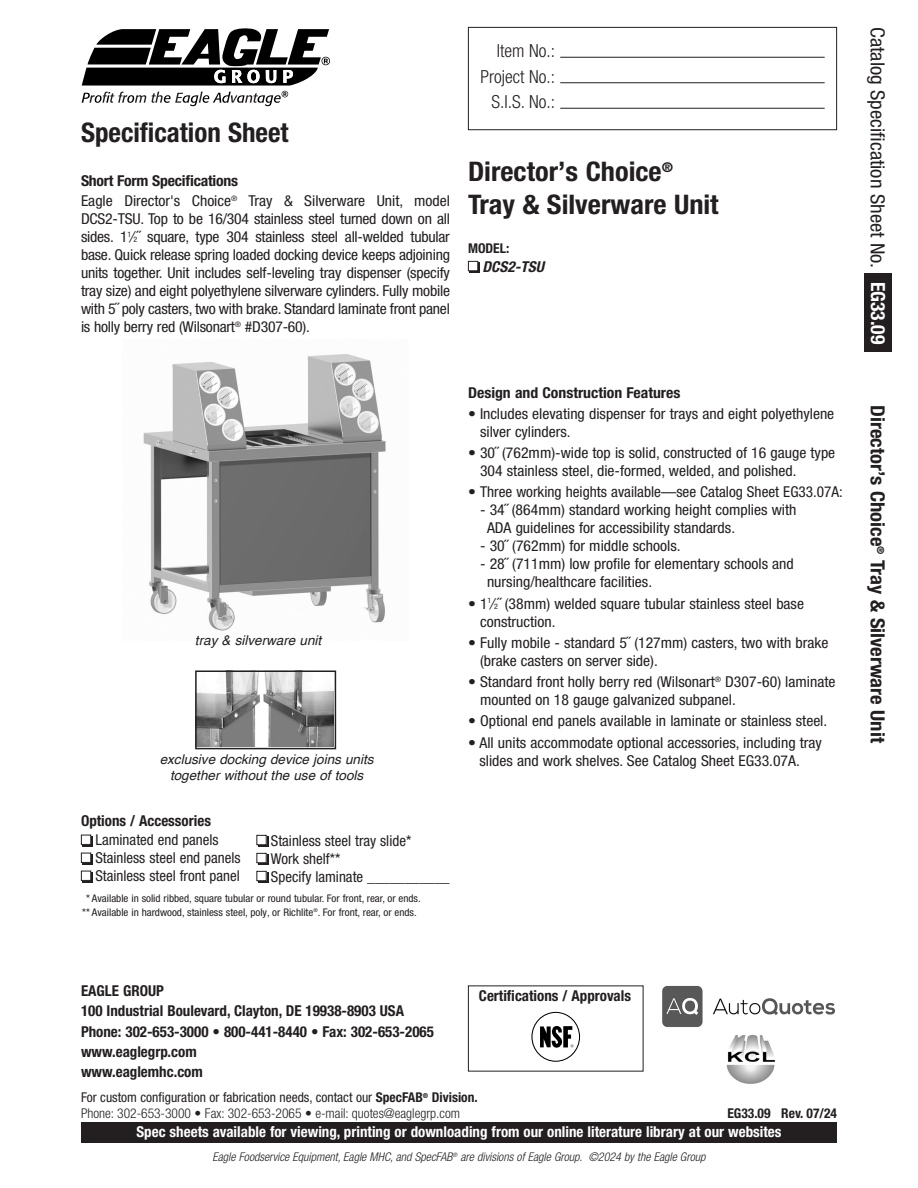
<style>
.page{position:relative;width:918px;height:1188px;background:#fff}
.page>*{position:absolute;margin:0;border:0;box-sizing:border-box;transform-origin:0 0}
.t1{font:700 condensed 27px/32.4px "Helvetica Neue LT Pro";color:#231f20;scale:1.05 1}
.t2{font:700 condensed 27px "Helvetica Neue LT Pro";color:#231f20}
.t3{font:700 condensed 19.5px "Helvetica Neue LT Pro";color:#231f20;scale:1.06 1}
.t4{font:condensed 19.5px "Helvetica Neue LT Pro";color:#231f20;scale:1.06 1}
.t5{font:700 condensed 19.5px "Helvetica Neue LT Pro";color:#fff}
.t6{font:300 condensed 18px "Helvetica Neue LT Pro";color:#231f20}
.body_copy{font:condensed 15px/18px "Helvetica Neue LT Pro";color:#231f20;scale:1.05 1}
.t7{font:700 condensed 15px "Helvetica Neue LT Pro";color:#231f20}
.body_copy-2{font:condensed 15px/18px "Helvetica Neue LT Pro";color:#231f20}
.t8{font:700 condensed 15px "Helvetica Neue LT Pro";color:#fff}
.t9{font:700 condensed 15px "Helvetica Neue LT Pro";color:#231f20;scale:1.05 1}
.body_copy-3{font:italic 700 condensed 15px "Helvetica Neue LT Pro";color:#231f20}
.cutlines{font:italic 13.5px/16.2px "Helvetica";color:#231f20;text-align:center}
.t10{font:condensed 13.5px "Helvetica Neue LT Pro";color:#231f20}
.t11{font:300 condensed 13.5px "Helvetica Neue LT Pro";color:#231f20}
.body_copy-4{font:700 condensed 13.5px "Helvetica Neue LT Pro";color:#231f20}
.t12{font:italic 300 condensed 12px "Helvetica Neue LT Pro";color:#231f20}
.t13{font:condensed 10.5px "Helvetica Neue LT Pro";color:#231f20;scale:1.05 1}
.s1{font-size:7.5px}
.s2{font-weight:700}
</style>
<div class="page">
<div style="left:470px;top:262px;width:10px;height:11px;background:#231f20"></div>
<div style="left:468px;top:261px;width:10px;height:10px;background:#fff"></div>
<div style="left:468px;top:261px;width:10px;height:10px;border:1px solid #231f20"></div>
<div style="left:864px;top:274px;width:28px;height:78px;background:#231f20"></div>
<div style="left:82px;top:872px;width:11px;height:10px;background:#231f20"></div>
<div style="left:81px;top:871px;width:10px;height:9px;background:#fff"></div>
<div style="left:81px;top:871px;width:10px;height:10px;border:1px solid #231f20"></div>
<div style="left:82px;top:836px;width:11px;height:10px;background:#231f20"></div>
<div style="left:81px;top:835px;width:10px;height:9px;background:#fff"></div>
<div style="left:81px;top:835px;width:10px;height:10px;border:1px solid #231f20"></div>
<div style="left:82px;top:854px;width:11px;height:10px;background:#231f20"></div>
<div style="left:81px;top:853px;width:10px;height:9px;background:#fff"></div>
<div style="left:81px;top:853px;width:10px;height:10px;border:1px solid #231f20"></div>
<div style="left:258px;top:872px;width:10px;height:11px;background:#231f20"></div>
<div style="left:257px;top:871px;width:9px;height:10px;background:#fff"></div>
<div style="left:256px;top:871px;width:11px;height:10px;border:1px solid #231f20"></div>
<div style="left:258px;top:836px;width:10px;height:11px;background:#231f20"></div>
<div style="left:257px;top:835px;width:9px;height:10px;background:#fff"></div>
<div style="left:256px;top:835px;width:11px;height:10px;border:1px solid #231f20"></div>
<div style="left:258px;top:854px;width:10px;height:11px;background:#231f20"></div>
<div style="left:257px;top:853px;width:9px;height:10px;background:#fff"></div>
<div style="left:256px;top:853px;width:11px;height:10px;border:1px solid #231f20"></div>
<div style="left:468px;top:27px;width:369px;height:103px;border:1px solid #231f20"></div>
<hr style="left:560px;top:57px;width:265px;height:1px;background:#231f20">
<hr style="left:560px;top:82px;width:265px;height:1px;background:#231f20">
<hr style="left:560px;top:108px;width:265px;height:1px;background:#231f20">
<img style="left:143px;top:354px;width:243px;height:277px">
<img style="left:198px;top:673px;width:135px;height:73px">
<div style="left:195px;top:670px;width:141px;height:79px;border:2px solid #231f20"></div>
<svg style="left:82px;top:28px;width:248px;height:78px"></svg>
<svg style="left:532px;top:1012px;width:48px;height:49px"></svg>
<div style="left:81px;top:1122px;width:756px;height:21px;background:#231f20"></div>
<img style="left:726px;top:1035px;width:50px;height:49px">
<img style="left:662px;top:986px;width:173px;height:41px">
<p class="t2" style="left:81px;top:116px;width:209px">Specification Sheet</p>
<p class="t9" style="left:81px;top:172px;width:151px">Short Form Specifications</p>
<p class="body_copy" style="left:81px;top:192px;width:353px;text-align:justify">Eagle Director's Choice<sup>®</sup> Tray &amp; Silverware Unit, model DCS2-TSU. Top to be 16/304 stainless steel turned down on all sides. 1<sup>1</sup>⁄<span class="s1">2</span>˝ square, type 304 stainless steel all-welded tubular base. Quick release spring loaded docking device keeps adjoining units together. Unit includes self-leveling tray dispenser (specify tray size) and eight polyethylene silverware cylinders. Fully mobile with 5˝ poly casters, two with brake. Standard laminate front panel is holly berry red (Wilsonart<sup>®</sup> #D307-60).</p>
<p class="t6" style="left:497px;top:41px;width:60px">Item No.:</p>
<p class="t6" style="left:480px;top:66px;width:76px">Project No.:</p>
<p class="t6" style="left:492px;top:92px;width:65px">S.I.S. No.:</p>
<p class="t1" style="left:468px;top:156px;width:240px">Director’s Choice<sup>®<br></sup>Tray &amp; Silverware Unit</p>
<p class="body_copy-4" style="left:468px;top:240px;width:43px">MODEL:</p>
<p class="body_copy-3" style="left:482px;top:257px;width:63px">DCS2-TSU</p>
<p class="cutlines" style="left:195px;top:632px;width:128px">tray &amp; silverware unit</p>
<p class="cutlines" style="left:160px;top:751px;width:215px">exclusive docking device joins units together without the use of tools</p>
<p class="t7" style="left:81px;top:811px;width:132px">Options / Accessories</p>
<p class="body_copy-2" style="left:95px;top:831px;width:125px">Laminated end panels</p>
<p class="body_copy-2" style="left:95px;top:849px;width:147px">Stainless steel end panels</p>
<p class="body_copy-2" style="left:95px;top:867px;width:146px">Stainless steel front panel</p>
<p class="body_copy-2" style="left:271px;top:831px;width:180px">Stainless steel tray slide*<br>Work shelf**<br>Specify laminate ___________</p>
<p class="t13" style="left:86px;top:892px;width:320px">* Available in solid ribbed, square tubular or round tubular. For front, rear, or ends.</p>
<p class="t13" style="left:82px;top:906px;width:320px">** Available in hardwood, stainless steel, poly, or Richlite<sup>®</sup>. For front, rear, or ends.</p>
<p class="t9" style="left:468px;top:383px;width:204px">Design and Construction Features</p>
<p class="body_copy" style="left:480px;top:404px;width:339px;text-indent:-12px">• Includes elevating dispenser for trays and eight polyethylene silver cylinders.</p>
<p class="body_copy" style="left:480px;top:444px;width:340px;text-indent:-12px">• 30˝ (762mm)-wide top is solid, constructed of 16 gauge type<br>304 stainless steel, die-formed, welded, and polished.</p>
<p class="body_copy" style="left:468px;top:483px;width:359px">• Three working heights available—see Catalog Sheet EG33.07A:</p>
<p class="body_copy" style="left:487px;top:501px;width:296px;text-indent:-7px">- 34˝ (864mm) standard working height complies with<br>ADA guidelines for accessibility standards.</p>
<p class="body_copy" style="left:480px;top:537px;width:193px">- 30˝ (762mm) for middle schools.</p>
<p class="body_copy" style="left:487px;top:555px;width:294px;text-indent:-7px">- 28˝ (711mm) low profile for elementary schools and nursing/healthcare facilities.</p>
<p class="body_copy" style="left:480px;top:594px;width:310px;text-indent:-12px">• 1<sup>1</sup>⁄<span class="s1">2</span>˝ (38mm) welded square tubular stainless steel base construction.</p>
<p class="body_copy" style="left:480px;top:633px;width:333px;text-indent:-12px">• Fully mobile - standard 5˝ (127mm) casters, two with brake (brake casters on server side).</p>
<p class="body_copy" style="left:480px;top:673px;width:340px;text-indent:-12px">• Standard front holly berry red (Wilsonart<sup>®</sup> D307-60) laminate mounted on 18 gauge galvanized subpanel.</p>
<p class="body_copy" style="left:468px;top:712px;width:344px">• Optional end panels available in laminate or stainless steel.</p>
<p class="body_copy" style="left:479px;top:733px;width:328px;text-indent:-11px">• All units accommodate optional accessories, including tray slides and work shelves. See Catalog Sheet EG33.07A.</p>
<p class="t4" style="left:889px;top:27px;width:229px;rotate:90deg">Catalog Specification Sheet No.</p>
<p class="t5" style="left:890px;top:282px;width:64px;rotate:90deg">EG33.09</p>
<p class="t3" style="left:889px;top:405px;width:320px;rotate:90deg">Director’s Choice<sup>®</sup> Tray &amp; Silverware Unit</p>
<p class="t7" style="left:81px;top:982px;width:84px">EAGLE GROUP</p>
<p class="t7" style="left:81px;top:1002px;width:325px">100 Industrial Boulevard, Clayton, DE 19938-8903 USA</p>
<p class="t7" style="left:81px;top:1022px;width:354px">Phone: 302-653-3000 • 800-441-8440 • Fax: 302-653-2065</p>
<p class="t7" style="left:81px;top:1042px;width:117px">www.eaglegrp.com</p>
<p class="t7" style="left:81px;top:1063px;width:123px">www.eaglemhc.com</p>
<p class="t7" style="left:479px;top:987px;width:154px">Certifications / Approvals</p>
<p class="t10" style="left:81px;top:1089px;width:398px">For custom configuration or fabrication needs, contact our <span class="s2">SpecFAB</span><sup>®</sup> <span class="s2">Division.</span></p>
<p class="t11" style="left:81px;top:1106px;width:381px">Phone: 302-653-3000 • Fax: 302-653-2065 • e-mail: quotes@eaglegrp.com</p>
<p class="t12" style="left:212px;top:1150px;width:495px">Eagle Foodservice Equipment, Eagle MHC, and SpecFAB<sup>®</sup> are divisions of Eagle Group. ©2024 by the Eagle Group</p>
<p class="body_copy-4" style="left:727px;top:1106px;width:111px">EG33.09 Rev. 07/24</p>
<p class="t8" style="left:137px;top:1123px;width:647px">Spec sheets available for viewing, printing or downloading from our online literature library at our websites</p>
</div>
